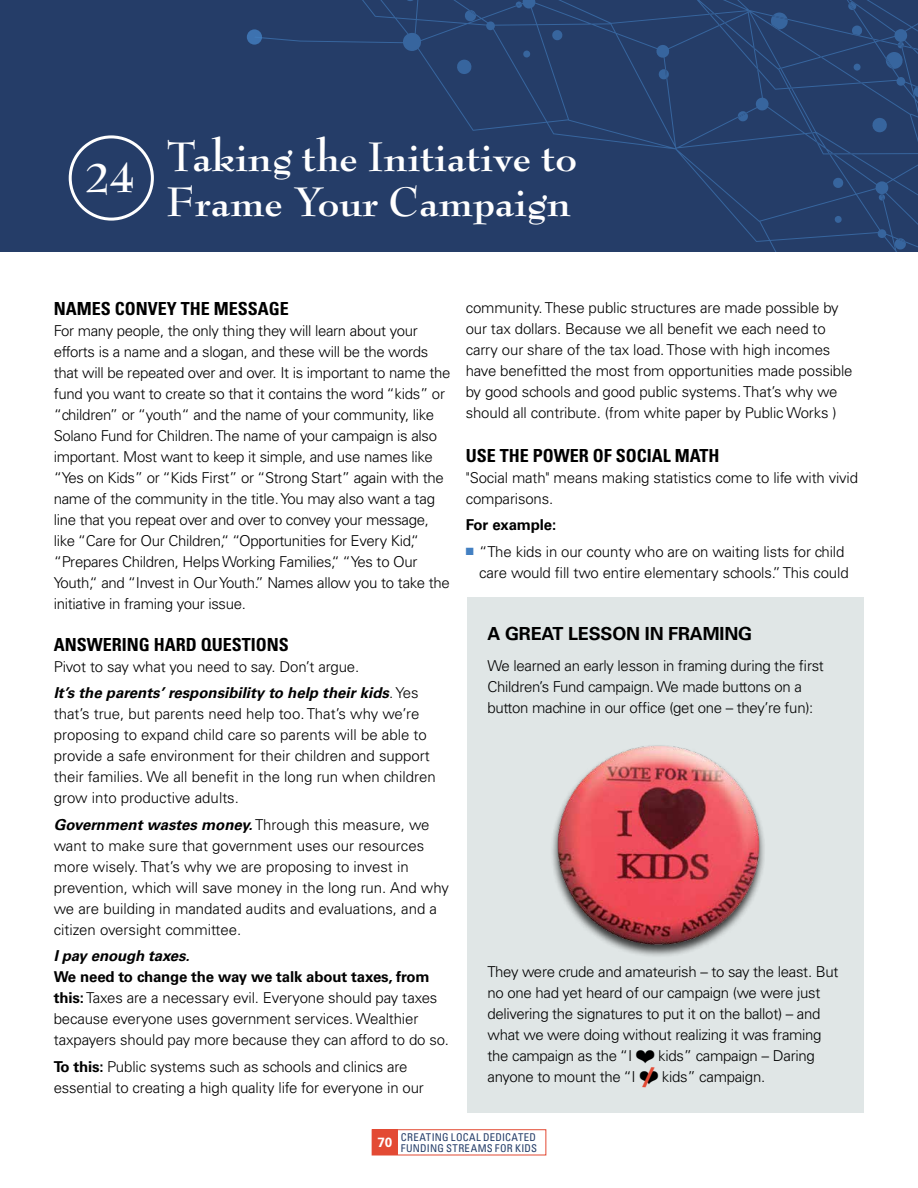
<style>
.page{position:relative;width:918px;height:1188px;background:#fff}
.page>*{position:absolute;margin:0;border:0;box-sizing:border-box;transform-origin:0 0}
.t1{font:700 45px/45px "Bernhard Modern";color:#fff}
.t2{font:700 condensed 18px "Univers LT Std";color:#000}
.t3{font:700 18px "Univers";letter-spacing:-.01em;color:#000}
.t4{font:300 15px/21px "Univers";letter-spacing:-.02em;color:#000}
.t5{font:300 15px/21px "Univers";color:#000}
.t6{font:italic 700 15px/26.4px "Univers";color:#000}
.t7{font:700 15px "Univers";letter-spacing:-.01em;color:#000}
.t8{font:700 13.35px "Univers LT Std";color:#fff}
.t9{font:condensed 10.65px/10.6px "Univers LT Std";letter-spacing:.03em;color:#253d68}
.s1{font-weight:300;font-style:normal}
.s2{font-weight:700;font-style:italic}
.s3{font-weight:700}
.s4{color:#4380c2}
</style>
<div class="page">
<div style="left:0;top:0;width:918px;height:252px;background:#253d68"></div>
<svg style="left:373px;top:0;width:545px;height:252px"></svg>
<svg style="left:456px;top:60px;width:16px;height:14px"></svg>
<svg style="left:895px;top:238px;width:11px;height:12px"></svg>
<svg style="left:464px;top:10px;width:12px;height:11px"></svg>
<svg style="left:404px;top:0;width:13px;height:1px"></svg>
<svg style="left:552px;top:30px;width:11px;height:10px"></svg>
<svg style="left:523px;top:51px;width:8px;height:7px"></svg>
<svg style="left:658px;top:69px;width:12px;height:10px"></svg>
<svg style="left:738px;top:0;width:180px;height:223px"></svg>
<svg style="left:516px;top:2px;width:6px;height:6px"></svg>
<svg style="left:247px;top:29px;width:15px;height:16px"></svg>
<div style="left:467px;top:597px;width:397px;height:515px;background:#e0e6e6"></div>
<div style="left:69px;top:135px;width:85px;height:86px;border:3px solid #fff;border-radius:50%"></div>
<img style="left:552px;top:745px;width:212px;height:211px">
<div style="left:372px;top:1130px;width:25px;height:25px;background:#e34a34"></div>
<div style="left:372px;top:1130px;width:174px;height:25px;border:1px solid #e34a34"></div>
<h1 class="t1" style="left:85px;top:156px;width:52px">24</h1>
<h1 class="t1" style="left:167px;top:135px;width:412px">Taking the Initiative to<br>Frame Your Campaign</h1>
<p class="t2" style="left:54px;top:298px;width:237px">NAMES CONVEY THE MESSAGE</p>
<p class="t4" style="left:54px;top:320px;width:398px">For many people, the only thing they will learn about your efforts is a name and a slogan, and these will be the words that will be repeated over and over. It is important to name the fund you want to create so that it contains the word “kids” or “children” or “youth“ and the name of your community, like Solano Fund for Children. The name of your campaign is also important. Most want to keep it simple, and use names like “Yes on Kids” or “Kids First” or “Strong Start” again with the name of the community in the title. You may also want a tag line that you repeat over and over to convey your message, like “Care for Our Children,“ “Opportunities for Every Kid,“ “Prepares Children, Helps Working Families,“ “Yes to Our Youth,“ and “Invest in Our Youth.” Names allow you to take the initiative in framing your issue.</p>
<p class="t2" style="left:54px;top:634px;width:237px">ANSWERING HARD QUESTIONS</p>
<p class="t6" style="left:54px;top:654px;width:366px"><span class="s1">Pivot to say what you need to say. Don’t argue.<br></span>It’s the parents’ responsibility to help their kids<span class="s1">. Yes</span></p>
<p class="t5" style="left:54px;top:704px;width:383px">that’s true, but parents need help too. That’s why we’re proposing to expand child care so parents will be able to provide a safe environment for their children and support their families. We all benefit in the long run when children grow into productive adults.</p>
<p class="t5" style="left:54px;top:814px;width:397px"><span class="s2">Government wastes money.</span> Through this measure, we want to make sure that government uses our resources more wisely. That’s why we are proposing to invest in prevention, which will save money in the long run. And why we are building in mandated audits and evaluations, and a citizen oversight committee.</p>
<p class="t6" style="left:54px;top:943px;width:137px">I pay enough taxes.</p>
<p class="t4" style="left:54px;top:966px;width:397px"><span class="s3">We need to change the way we talk about taxes, from this:</span> Taxes are a necessary evil. Everyone should pay taxes because everyone uses government services. Wealthier taxpayers should pay more because they can afford to do so.</p>
<p class="t4" style="left:54px;top:1056px;width:372px"><span class="s3">To this:</span> Public systems such as schools and clinics are essential to creating a high quality life for everyone in our</p>
<p class="t4" style="left:466px;top:298px;width:388px">community. These public structures are made possible by our tax dollars. Because we all benefit we each need to carry our share of the tax load. Those with high incomes have benefitted the most from opportunities made possible by good schools and good public systems. That’s why we should all contribute. (from white paper by Public Works )</p>
<p class="t2" style="left:466px;top:445px;width:255px">USE THE POWER OF SOCIAL MATH</p>
<p class="t4" style="left:466px;top:467px;width:394px">"Social math" means making statistics come to life with vivid comparisons.</p>
<p class="t7" style="left:466px;top:516px;width:92px">For example:</p>
<p class="t4" style="left:466px;top:541px;width:384px;text-align:right"><span class="s4">■</span> “The kids in our county who are on waiting lists for child care would fill two entire elementary schools.” This could</p>
<p class="t3" style="left:488px;top:623px;width:266px">A GREAT LESSON IN FRAMING</p>
<p class="t4" style="left:488px;top:655px;width:338px">We learned an early lesson in framing during the first<br>Children’s Fund campaign. We made buttons on a button machine in our office (get one – they’re fun):</p>
<p class="t4" style="left:488px;top:961px;width:352px">They were crude and amateurish – to say the least. But no one had yet heard of our campaign (we were just delivering the signatures to put it on the ballot) – and what we were doing without realizing it was framing the campaign as the “I ❤ kids” campaign -- Daring anyone to mount the “I ❤ kids” campaign.</p>
<p class="t8" style="left:377px;top:1135px;width:16px">70</p>
<p class="t9" style="left:401px;top:1132px;width:138px">CREATING LOCAL DEDICATED<br>FUNDING STREAMS FOR KIDS</p>
</div>
